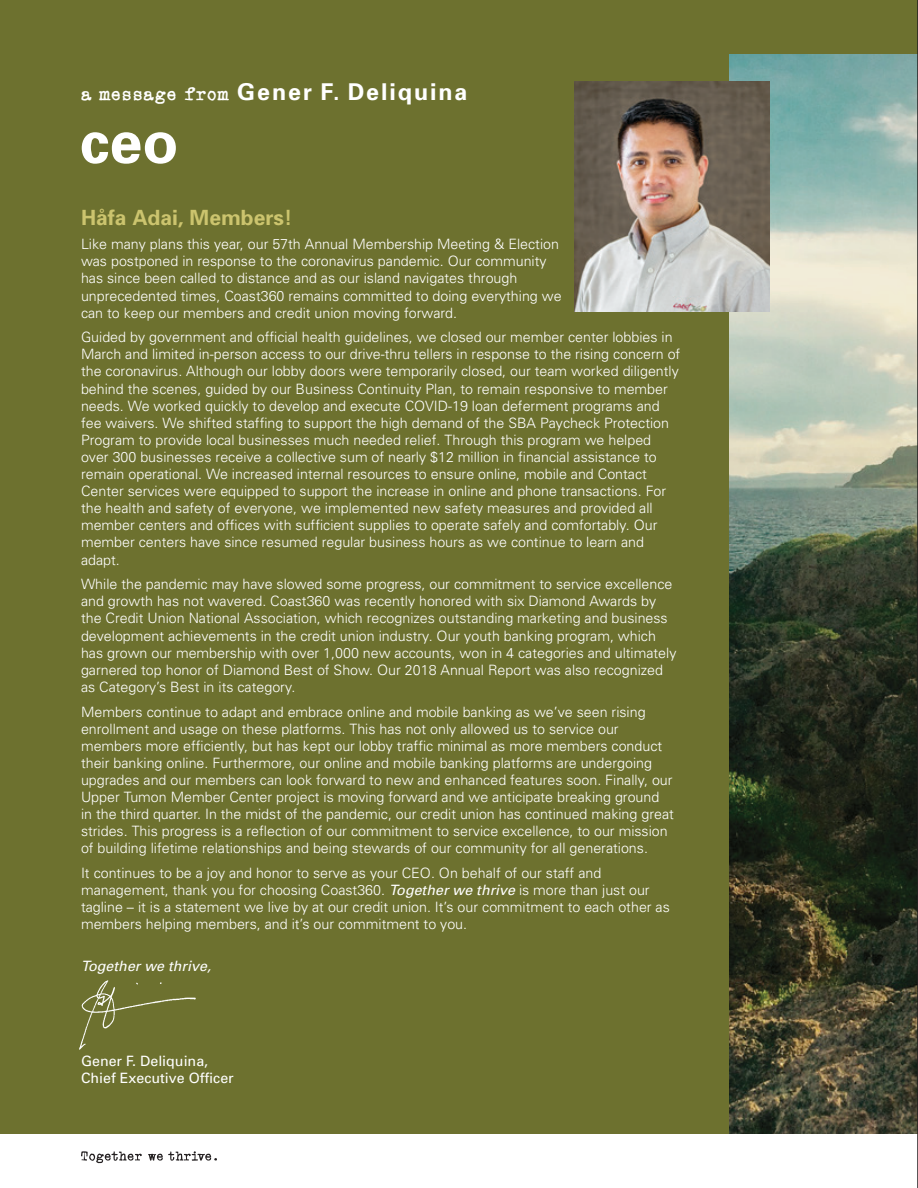
<style>
.page{position:relative;width:918px;height:1188px;background:#fff}
.page>*{position:absolute;margin:0;border:0;box-sizing:border-box;transform-origin:0 0}
.Subhead{font:700 59.1px "Univers";color:#fff}
.Subhead-2{font:700 23.1px "Univers";letter-spacing:.08em;color:#fff}
.LETTER_INTRO{font:700 21px "Univers";color:#ccc46e}
.LETTERS{font:300 14.25px/17.1px "Univers";color:#fff}
.t1{font:14.25px "Univers";color:#fff}
.t2{font:italic 14.25px "Univers";color:#fff}
.s1{font-family:"Powderfinger Type";font-weight:400;font-size:18px}
.s2{font-weight:400;font-style:italic}
</style>
<div class="page">
<svg style="left:81px;top:1151px;width:136px;height:12px"></svg>
<div style="left:1px;top:1px;width:917px;height:1133px;background:#6d712f"></div>
<img style="left:729px;top:54px;width:188px;height:1080px">
<hr style="left:917px;top:0;width:1px;height:1188px;background:#231f20">
<img style="left:574px;top:81px;width:196px;height:231px">
<img style="left:79px;top:980px;width:117px;height:70px">
<p class="Subhead-2" style="left:81px;top:77px;width:388px"><span class="s1">a message from</span> Gener F. Deliquina</p>
<p class="Subhead" style="left:80px;top:104px;width:100px">ceo</p>
<p class="LETTER_INTRO" style="left:81px;top:204px;width:213px">Håfa Adai, Members!</p>
<p class="LETTERS" style="left:81px;top:235px;width:482px">Like many plans this year, our 57th Annual Membership Meeting &amp; Election was postponed in response to the coronavirus pandemic. Our community has since been called to distance and as our island navigates through unprecedented times, Coast360 remains committed to doing everything we can to keep our members and credit union moving forward.</p>
<p class="LETTERS" style="left:81px;top:328px;width:601px">Guided by government and official health guidelines, we closed our member center lobbies in March and limited in-person access to our drive-thru tellers in response to the rising concern of the coronavirus. Although our lobby doors were temporarily closed, our team worked diligently behind the scenes, guided by our Business Continuity Plan, to remain responsive to member needs. We worked quickly to develop and execute COVID-19 loan deferment programs and fee waivers. We shifted staffing to support the high demand of the SBA Paycheck Protection Program to provide local businesses much needed relief. Through this program we helped over 300 businesses receive a collective sum of nearly $12 million in financial assistance to remain operational. We increased internal resources to ensure online, mobile and Contact Center services were equipped to support the increase in online and phone transactions. For the health and safety of everyone, we implemented new safety measures and provided all member centers and offices with sufficient supplies to operate safely and comfortably. Our member centers have since resumed regular business hours as we continue to learn and adapt.</p>
<p class="LETTERS" style="left:81px;top:575px;width:597px">While the pandemic may have slowed some progress, our commitment to service excellence and growth has not wavered. Coast360 was recently honored with six Diamond Awards by the Credit Union National Association, which recognizes outstanding marketing and business development achievements in the credit union industry. Our youth banking program, which has grown our membership with over 1,000 new accounts, won in 4 categories and ultimately garnered top honor of Diamond Best of Show. Our 2018 Annual Report was also recognized as Category’s Best in its category.</p>
<p class="LETTERS" style="left:81px;top:703px;width:594px">Members continue to adapt and embrace online and mobile banking as we’ve seen rising enrollment and usage on these platforms. This has not only allowed us to service our members more efficiently, but has kept our lobby traffic minimal as more members conduct their banking online. Furthermore, our online and mobile banking platforms are undergoing upgrades and our members can look forward to new and enhanced features soon. Finally, our Upper Tumon Member Center project is moving forward and we anticipate breaking ground in the third quarter. In the midst of the pandemic, our credit union has continued making great strides. This progress is a reflection of our commitment to service excellence, to our mission of building lifetime relationships and being stewards of our community for all generations.</p>
<p class="LETTERS" style="left:81px;top:864px;width:590px">It continues to be a joy and honor to serve as your CEO. On behalf of our staff and management, thank you for choosing Coast360. <span class="s2">Together we thrive</span> is more than just our tagline – it is a statement we live by at our credit union. It’s our commitment to each other as members helping members, and it’s our commitment to you.</p>
<p class="t2" style="left:81px;top:957px;width:131px">Together we thrive,</p>
<p class="t1" style="left:81px;top:1052px;width:129px">Gener F. Deliquina,</p>
<p class="t1" style="left:81px;top:1069px;width:154px">Chief Executive Officer</p>
</div>
